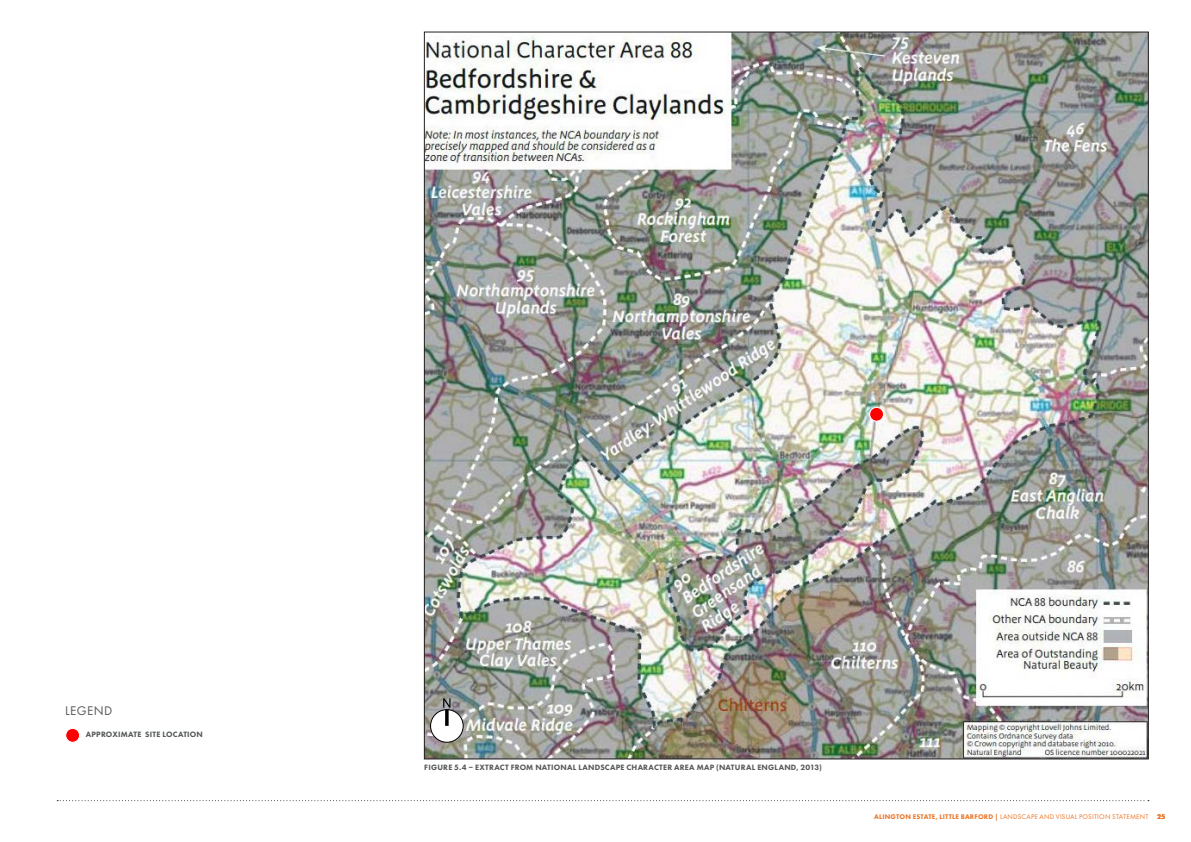
<style>
.page{position:relative;width:1191px;height:842px;background:#fff}
.page>*{position:absolute;margin:0;border:0;box-sizing:border-box;transform-origin:0 0}
.Subhead_-_level_2{font:13px "Futura PT";letter-spacing:.03em;color:#545856}
.Caption_or_Footnote{font:800 8px "Futura PT";letter-spacing:.03em;color:#545856}
.t1{font:7px "Futura PT";letter-spacing:.03em;color:#eb7324}
.s1{font-weight:800}
</style>
<div class="page">
<img style="left:426px;top:34px;width:720px;height:723px">
<svg style="left:57px;top:800px;width:1092px;height:1px"></svg>
<div style="left:66px;top:728px;width:14px;height:14px;background:#f00;border-radius:50%"></div>
<div style="left:65px;top:728px;width:15px;height:15px;border:1px solid #fff;border-radius:50%"></div>
<div style="left:869px;top:407px;width:14px;height:14px;background:#f00;border-radius:50%"></div>
<div style="left:869px;top:407px;width:15px;height:15px;border:1px solid #fff;border-radius:50%"></div>
<div style="left:430px;top:710px;width:33px;height:32px;background:#fff;border-radius:50%"></div>
<div style="left:430px;top:709px;width:34px;height:34px;border:1px solid #000;border-radius:50%"></div>
<hr style="left:445px;top:709px;width:3px;height:17px;background:#000">
<svg style="left:443px;top:698px;width:7px;height:10px"></svg>
<p class="Subhead_-_level_2" style="left:65px;top:703px;width:49px">LEGEND</p>
<p class="Caption_or_Footnote" style="left:86px;top:729px;width:119px">APPROXIMATE SITE LOCATION</p>
<p class="Caption_or_Footnote" style="left:424px;top:762px;width:399px">FIGURE 5.4 – EXTRACT FROM NATIONAL LANDSCAPE CHARACTER AREA MAP (NATURAL ENGLAND, 2013)</p>
<p class="t1" style="left:874px;top:812px;width:293px"><span class="s1">ALINGTON ESTATE, LITTLE BARFORD |</span> LANDSCAPE AND VISUAL POSITION STATEMENT <span class="s1">25</span></p>
</div>
